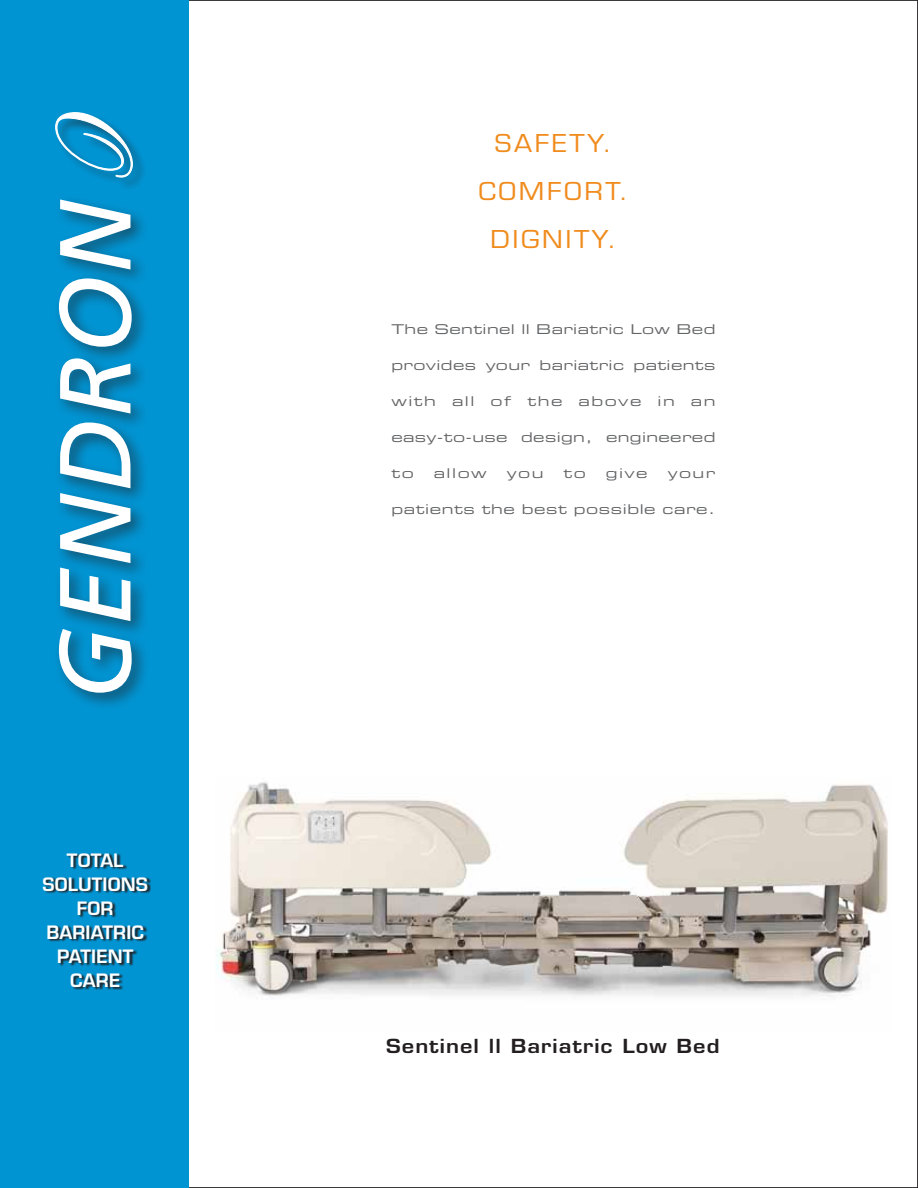
<style>
.page{position:relative;width:918px;height:1188px;background:#fff}
.page>*{position:absolute;margin:0;border:0;box-sizing:border-box;transform-origin:0 0}
.t1{font:italic 100.8px "Frutiger";letter-spacing:.02em;color:#fff}
.t2{font:24px/48px "Eurostile";letter-spacing:.1em;color:#f08b1d;text-align:center;scale:1.1 1}
.t3{font:600 18.9px "Eurostile";letter-spacing:.05em;color:#231f20;scale:1.15 1}
.t4{font:600 18px/24px "Eurostile";letter-spacing:.01em;color:#fff;text-align:center}
.t5{font:13.5px "Eurostile Extended Two";letter-spacing:.025em;color:#636466;scale:1.1 1}
.t6{font:13.5px "Eurostile Extended Two";letter-spacing:.1em;color:#636466;scale:1.1 1}
</style>
<div class="page">
<div style="left:0;top:0;width:189px;height:1188px;background:#0194d3"></div>
<div style="left:55px;top:112px;width:92px;height:79px;background:#231f20;opacity:.55"></div>
<svg style="left:55px;top:112px;width:78px;height:66px"></svg>
<div style="left:54px;top:195px;width:96px;height:516px;background:#231f20;opacity:.55"></div>
<svg style="left:44px;top:854px;width:107px;height:136px"></svg>
<img style="left:215px;top:782px;width:673px;height:215px">
<h1 class="t1" style="left:37px;top:700px;width:502px;rotate:-90deg">GENDRON</h1>
<h3 class="t4" style="left:42px;top:848px;width:105px">TOTAL<br>SOLUTIONS<br>FOR<br>BARIATRIC<br>PATIENT<br>CARE</h3>
<h2 class="t2" style="left:478px;top:119px;width:138px">SAFETY.<br>COMFORT.<br>DIGNITY.</h2>
<p class="t5" style="left:391px;top:320px;width:296px">The Sentinel ll Bariatric Low Bed</p>
<p class="t5" style="left:391px;top:356px;width:296px">provides your bariatric patients</p>
<p class="t6" style="left:391px;top:392px;width:296px">with all of the above in an</p>
<p class="t5" style="left:391px;top:428px;width:296px">easy-to-use design, engineered</p>
<p class="t5" style="left:391px;top:464px;width:22px">to</p>
<p class="t5" style="left:434px;top:464px;width:50px">allow</p>
<p class="t5" style="left:507px;top:464px;width:35px">you</p>
<p class="t5" style="left:563px;top:464px;width:22px">to</p>
<p class="t5" style="left:606px;top:464px;width:40px">give</p>
<p class="t5" style="left:668px;top:464px;width:45px">your</p>
<p class="t5" style="left:391px;top:500px;width:296px">patients the best possible care.</p>
<h3 class="t3" style="left:386px;top:1034px;width:291px">SENTINEL LL BARIATRIC LOW BED</h3>
</div>
